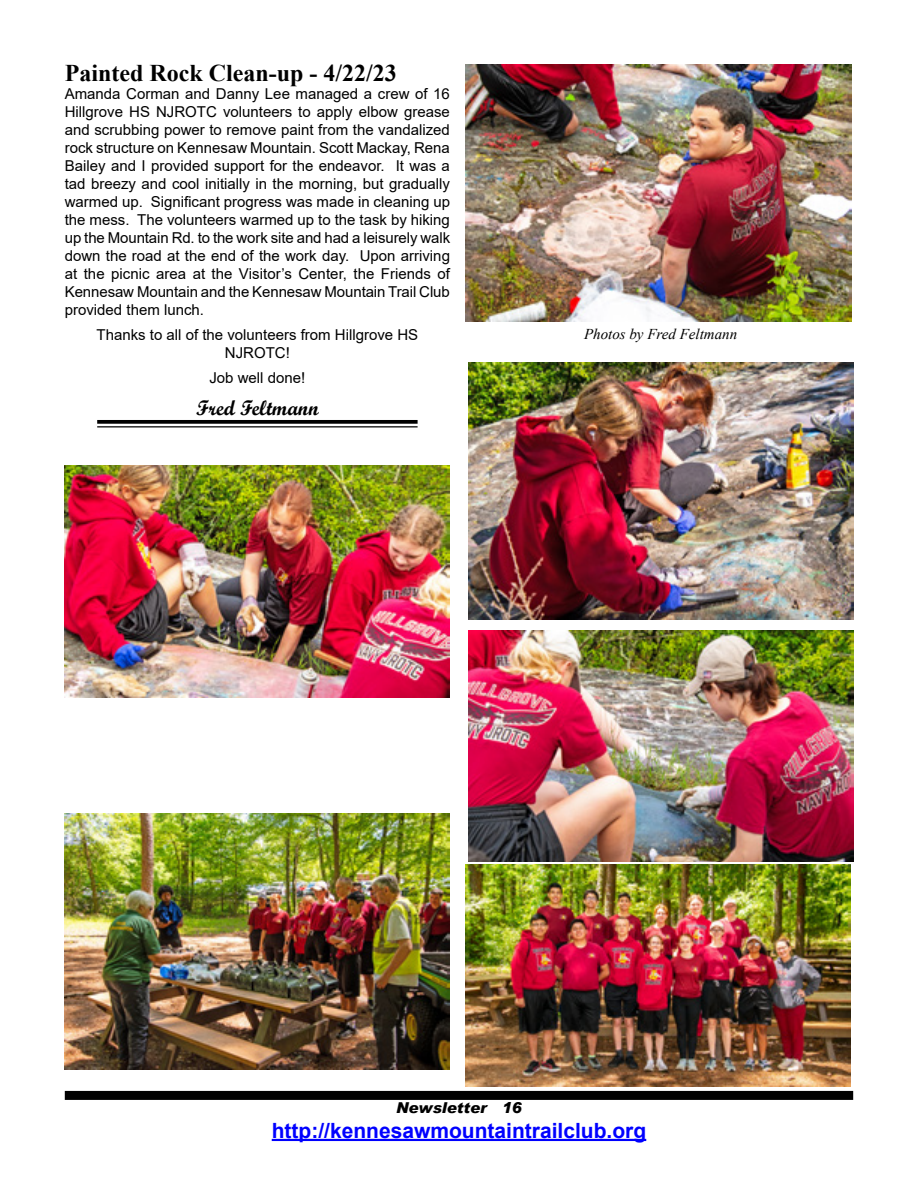
<style>
.page{position:relative;width:918px;height:1188px;background:#fff}
.page>*{position:absolute;margin:0;border:0;box-sizing:border-box;transform-origin:0 0}
.t1{font:700 24px "Times New Roman";color:#000}
.t2{font:700 21px "Arial";color:#00f}
.t3{font:21px "Script MT Bold";color:#000}
.t4{font:15px/18px "Arial";color:#000;text-align:justify}
.t5{font:italic 15px "Times New Roman";color:#000}
.t6{font:italic 900 15px "Arial";color:#000}
</style>
<div class="page">
<div style="left:65px;top:1091px;width:788px;height:9px;background:#000"></div>
<hr style="left:272px;top:1139px;width:374px;height:2px;background:#00f">
<svg style="left:97px;top:420px;width:321px;height:4px"></svg>
<hr style="left:97px;top:426px;width:321px;height:1px;background:#000">
<img style="left:65px;top:466px;width:385px;height:231px">
<img style="left:466px;top:65px;width:385px;height:257px">
<img style="left:468px;top:363px;width:385px;height:257px">
<img style="left:468px;top:631px;width:385px;height:231px">
<img style="left:65px;top:813px;width:385px;height:257px">
<img style="left:465px;top:864px;width:386px;height:223px">
<h1 class="t1" style="left:65px;top:56px;width:334px">Painted Rock Clean-up - 4/22/23</h1>
<p class="t4" style="left:65px;top:85px;width:387px">Amanda Corman and Danny Lee managed a crew of 16<br>Hillgrove HS NJROTC volunteers to apply elbow grease and scrubbing power to remove paint from the vandalized rock structure on Kennesaw Mountain. Scott Mackay, Rena Bailey and I provided support for the endeavor. It was a tad breezy and cool initially in the morning, but gradually warmed up. Significant progress was made in cleaning up the mess. The volunteers warmed up to the task by hiking up the Mountain Rd. to the work site and had a leisurely walk down the road at the end of the work day. Upon arriving at the picnic area at the Visitor’s Center, the Friends of Kennesaw Mountain and the Kennesaw Mountain Trail Club provided them lunch.</p>
<p class="t4" style="left:97px;top:325px;width:323px;text-align:center">Thanks to all of the volunteers from Hillgrove HS<br>NJROTC!</p>
<p class="t4" style="left:209px;top:368px;width:97px">Job well done!</p>
<h2 class="t3" style="left:196px;top:395px;width:124px">Fred Feltmann</h2>
<p class="t5" style="left:584px;top:323px;width:155px">Photos by Fred Feltmann</p>
<p class="t6" style="left:396px;top:1098px;width:127px">Newsletter 16</p>
<h2 class="t2" style="left:272px;top:1116px;width:376px">http://kennesawmountaintrailclub.org</h2>
</div>
